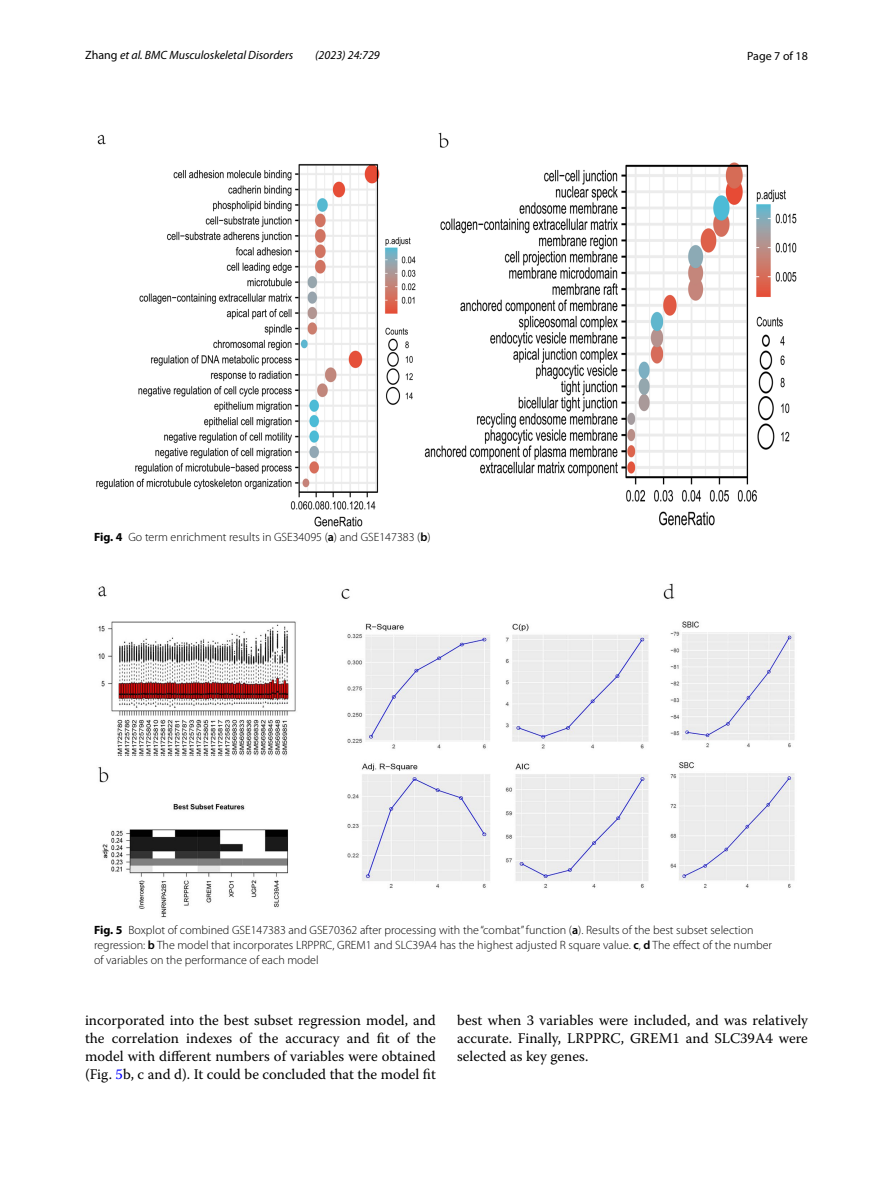
<style>
.page{position:relative;width:893px;height:1187px;background:#fff}
.page>*{position:absolute;margin:0;border:0;box-sizing:border-box;transform-origin:0 0}
.t1{font:14.7px/18px "Warnock Pro";color:#000;text-align:justify}
.t2{font:300 12px/15px "Myriad Pro";color:#000}
.t3{font:italic 12px "Myriad Pro";color:#000}
.t4{font:12px "Myriad Pro";color:#000}
.s1{font-style:normal}
.s2{font-weight:700}
.s3{font-weight:600}
.s4{color:#00f}
</style>
<div class="page">
<img style="left:96px;top:133px;width:701px;height:393px">
<img style="left:98px;top:583px;width:697px;height:335px">
<p class="t3" style="left:85px;top:48px;width:210px"><span class="s1">Zhang</span> et al. BMC Musculoskeletal Disorders</p>
<p class="t3" style="left:315px;top:48px;width:66px">(2023) 24:729</p>
<p class="t4" style="left:747px;top:48px;width:62px">Page 7 of 18</p>
<p class="t2" style="left:94px;top:530px;width:338px"><span class="s2">Fig. 4</span> Go term enrichment results in GSE34095 (<span class="s3">a</span>) and GSE147383 (<span class="s3">b</span>)</p>
<p class="t2" style="left:94px;top:922px;width:680px"><span class="s2">Fig. 5</span> Boxplot of combined GSE147383 and GSE70362 after processing with the “combat” function (<span class="s3">a</span>). Results of the best subset selection regression: <span class="s3">b</span> The model that incorporates LRPPRC, GREM1 and SLC39A4 has the highest adjusted R square value. <span class="s3">c</span>, <span class="s3">d</span> The effect of the number of variables on the performance of each model</p>
<p class="t1" style="left:85px;top:1010px;width:352px">incorporated into the best subset regression model, and the correlation indexes of the accuracy and fit of the model with different numbers of variables were obtained (Fig. <span class="s4">5</span>b, c and d). It could be concluded that the model fit</p>
<p class="t1" style="left:457px;top:1010px;width:352px">best when 3 variables were included, and was relatively accurate. Finally, LRPPRC, GREM1 and SLC39A4 were selected as key genes.</p>
</div>
